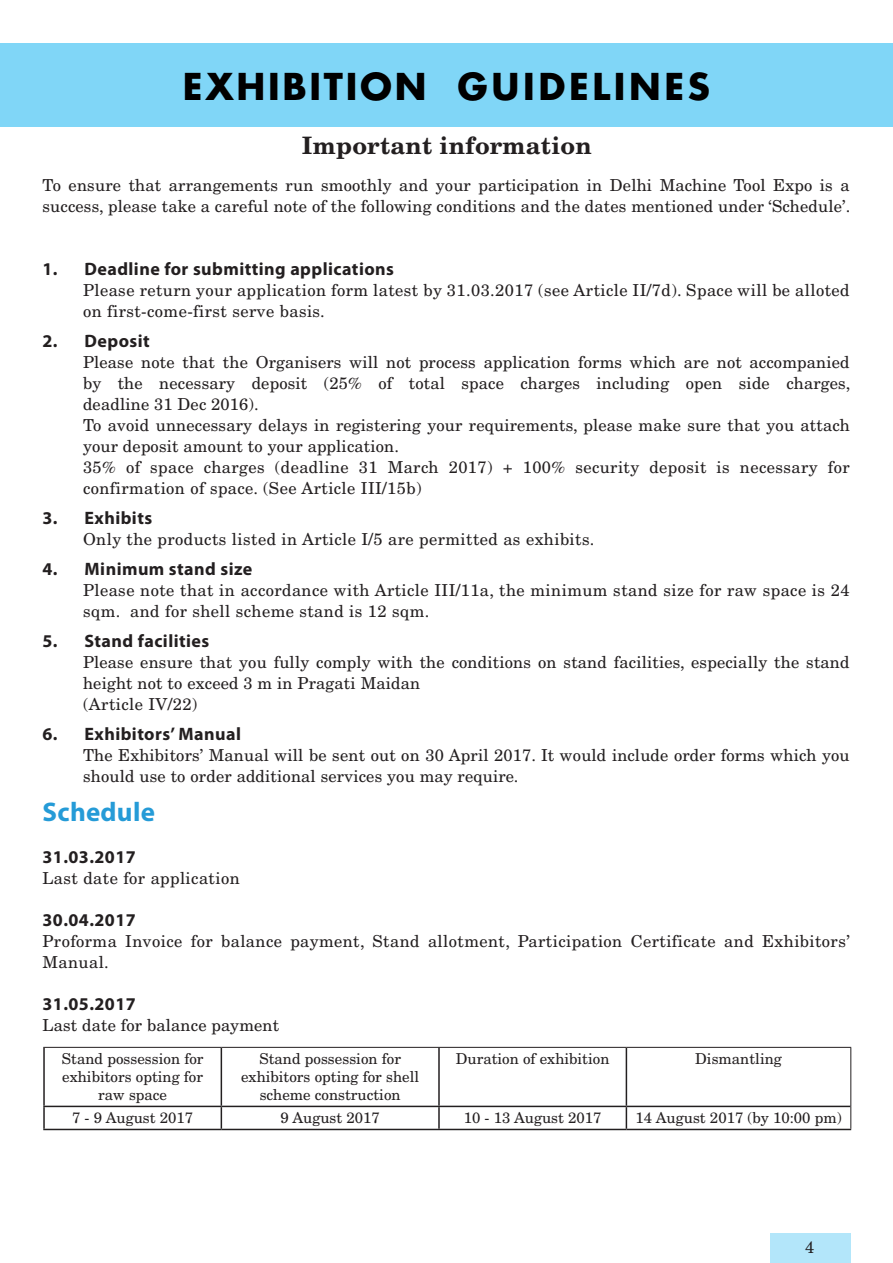
<style>
.page{position:relative;width:893px;height:1263px;background:#fff}
.page>*{position:absolute;margin:0;border:0;box-sizing:border-box;transform-origin:0 0}
.t1{font:700 36px "Futura";letter-spacing:.085em;color:#000}
.t2{font:700 27px "Myriad Pro";letter-spacing:.01em;color:#259bd7}
.Para_Head{font:700 24px "New Century Schlbk LT Std";letter-spacing:.01em;color:#231f20}
.imp_info_heading{font:700 18px "Myriad Pro";letter-spacing:.025em;color:#231f20}
.Paragraph{font:16.5px/21px "New Century Schlbk LT Std";letter-spacing:.01em;color:#231f20}
.mis1{font:16.5px/21px "New Century Schlbk LT Std";letter-spacing:.025em;color:#231f20}
.Table_Text{font:15px/18px "New Century Schlbk LT Std";color:#231f20;text-align:center}
</style>
<div class="page">
<div style="left:0;top:43px;width:893px;height:84px;background:#80d6f7"></div>
<div style="left:770px;top:1233px;width:80px;height:30px;background:#b3e6fa"></div>
<hr style="left:43px;top:1048px;width:2px;height:58px;background:#231f20">
<hr style="left:221px;top:1048px;width:1px;height:58px;background:#231f20">
<hr style="left:438px;top:1048px;width:2px;height:58px;background:#231f20">
<hr style="left:626px;top:1048px;width:1px;height:58px;background:#231f20">
<hr style="left:43px;top:1106px;width:178px;height:1px;background:#231f20">
<hr style="left:43px;top:1107px;width:2px;height:22px;background:#231f20">
<hr style="left:221px;top:1106px;width:218px;height:1px;background:#231f20">
<svg style="left:221px;top:1107px;width:1px;height:22px"></svg>
<hr style="left:439px;top:1106px;width:187px;height:1px;background:#231f20">
<hr style="left:438px;top:1107px;width:2px;height:22px;background:#231f20">
<hr style="left:626px;top:1106px;width:224px;height:1px;background:#231f20">
<svg style="left:626px;top:1107px;width:1px;height:22px"></svg>
<hr style="left:43px;top:1129px;width:178px;height:1px;background:#231f20">
<hr style="left:221px;top:1129px;width:218px;height:1px;background:#231f20">
<hr style="left:439px;top:1129px;width:187px;height:1px;background:#231f20">
<hr style="left:626px;top:1129px;width:225px;height:1px;background:#231f20">
<hr style="left:43px;top:1047px;width:178px;height:1px;background:#231f20">
<hr style="left:221px;top:1047px;width:218px;height:1px;background:#231f20">
<hr style="left:439px;top:1047px;width:187px;height:1px;background:#231f20">
<hr style="left:626px;top:1047px;width:225px;height:1px;background:#231f20">
<hr style="left:850px;top:1048px;width:1px;height:58px;background:#231f20">
<svg style="left:850px;top:1106px;width:1px;height:23px"></svg>
<h1 class="t1" style="left:183px;top:61px;width:529px">EXHIBITION GUIDELINES</h1>
<p class="Para_Head" style="left:302px;top:130px;width:291px">Important information</p>
<p class="Paragraph" style="left:43px;top:174px;width:809px">To ensure that arrangements run smoothly and your participation in Delhi Machine Tool Expo is a success, please take a careful note of the following conditions and the dates mentioned under ‘Schedule’.</p>
<p class="imp_info_heading" style="left:43px;top:257px;width:353px">1. Deadline for submitting applications</p>
<p class="mis1" style="left:83px;top:279px;width:768px">Please return your application form latest by 31.03.2017 (see Article II/7d). Space will be alloted on first-come-first serve basis.</p>
<p class="imp_info_heading" style="left:43px;top:329px;width:109px">2. Deposit</p>
<p class="Paragraph" style="left:83px;top:352px;width:769px;text-align:justify">Please note that the Organisers will not process application forms which are not accompanied by the necessary deposit (25% of total space charges including open side charges, deadline 31 Dec 2016).</p>
<p class="Paragraph" style="left:83px;top:415px;width:768px">To avoid unnecessary delays in registering your requirements, please make sure that you attach your deposit amount to your application.</p>
<p class="mis1" style="left:83px;top:457px;width:768px">35% of space charges (deadline 31 March 2017) + 100% security deposit is necessary for confirmation of space. (See Article III/15b)</p>
<p class="imp_info_heading" style="left:43px;top:506px;width:111px">3. Exhibits</p>
<p class="mis1" style="left:83px;top:529px;width:513px">Only the products listed in Article I/5 are permitted as exhibits.</p>
<p class="imp_info_heading" style="left:43px;top:557px;width:211px">4. Minimum stand size</p>
<p class="mis1" style="left:83px;top:580px;width:768px">Please note that in accordance with Article III/11a, the minimum stand size for raw space is 24 sqm. and for shell scheme stand is 12 sqm.</p>
<p class="imp_info_heading" style="left:43px;top:629px;width:168px">5. Stand facilities</p>
<p class="Paragraph" style="left:83px;top:652px;width:768px">Please ensure that you fully comply with the conditions on stand facilities, especially the stand height not to exceed 3 m in Pragati Maidan</p>
<p class="mis1" style="left:83px;top:694px;width:116px">(Article IV/22)</p>
<p class="imp_info_heading" style="left:43px;top:723px;width:200px">6. Exhibitors’ Manual</p>
<p class="Paragraph" style="left:83px;top:745px;width:768px">The Exhibitors’ Manual will be sent out on 30 April 2017. It would include order forms which you should use to order additional services you may require.</p>
<p class="t2" style="left:43px;top:794px;width:114px">Schedule</p>
<p class="imp_info_heading" style="left:43px;top:845px;width:95px">31.03.2017</p>
<p class="mis1" style="left:43px;top:867px;width:199px">Last date for application</p>
<p class="imp_info_heading" style="left:43px;top:908px;width:95px">30.04.2017</p>
<p class="mis1" style="left:43px;top:930px;width:809px">Proforma Invoice for balance payment, Stand allotment, Participation Certificate and Exhibitors’<br>Manual.</p>
<p class="imp_info_heading" style="left:43px;top:992px;width:95px">31.05.2017</p>
<p class="Paragraph" style="left:43px;top:1014px;width:238px">Last date for balance payment</p>
<p class="Table_Text" style="left:62px;top:1050px;width:143px">Stand possession for exhibitors opting for raw space</p>
<p class="Table_Text" style="left:241px;top:1050px;width:180px">Stand possession for exhibitors opting for shell scheme construction</p>
<p class="Table_Text" style="left:456px;top:1050px;width:155px">Duration of exhibition</p>
<p class="Table_Text" style="left:695px;top:1050px;width:88px">Dismantling</p>
<p class="Table_Text" style="left:72px;top:1109px;width:123px">7 - 9 August 2017</p>
<p class="Table_Text" style="left:280px;top:1109px;width:101px">9 August 2017</p>
<p class="Table_Text" style="left:464px;top:1109px;width:139px">10 - 13 August 2017</p>
<p class="Table_Text" style="left:635px;top:1109px;width:208px">14 August 2017 (by 10:00 pm)</p>
<p class="Paragraph" style="left:805px;top:1236px;width:11px">4</p>
</div>
